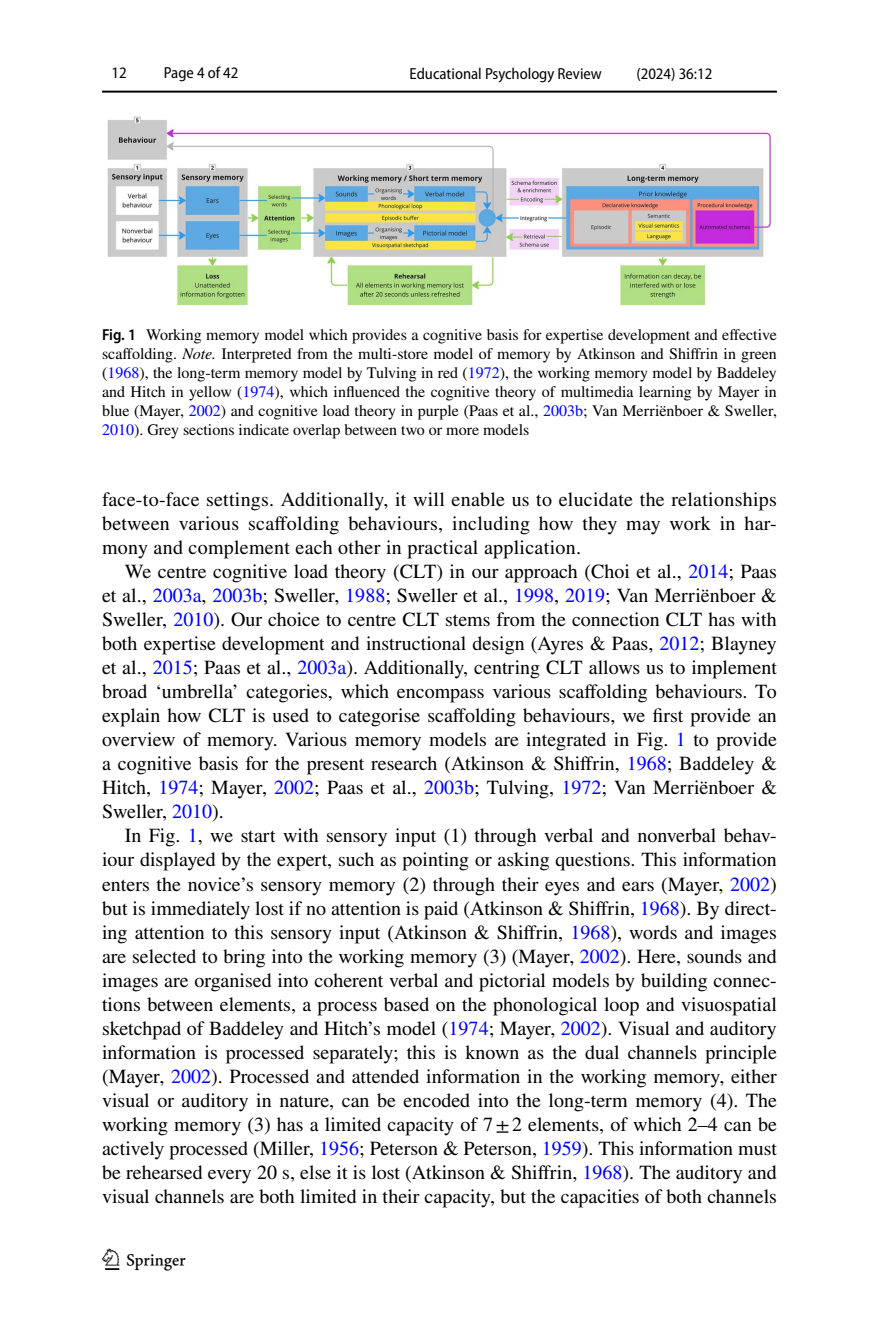
<style>
.page{position:relative;width:879px;height:1333px;background:#fff}
.page>*{position:absolute;margin:0;border:0;box-sizing:border-box;transform-origin:0 0}
.t1{font:30px "Springnew Regular 4";color:#000}
.t2{font:20px/24px "STIX";color:#000;text-align:justify}
.t3{font:16px/19px "STIX";color:#000;text-align:justify}
.t4{font:semi-condensed 16px "Myriad Pro";color:#000}
.s1{font-family:"Myriad Pro";font-weight:600;font-stretch:semi-condensed}
.s2{font-style:italic}
.s3{color:#00f}
</style>
<div class="page">
<hr style="left:102px;top:91px;width:675px;height:2px;background:#000">
<img style="left:108px;top:116px;width:663px;height:189px">
<p class="t4" style="left:111px;top:64px;width:17px">12</p>
<p class="t4" style="left:164px;top:64px;width:76px">Page 4 of 42</p>
<p class="t4" style="left:410px;top:65px;width:194px">Educational Psychology Review</p>
<p class="t4" style="left:636px;top:65px;width:77px">(2024) 36:12</p>
<p class="t3" style="left:102px;top:326px;width:676px"><span class="s1">Fig. 1</span> Working memory model which provides a cognitive basis for expertise development and effective scaffolding. <span class="s2">Note.</span> Interpreted from the multi-store model of memory by Atkinson and Shiffrin in green (<span class="s3">1968</span>), the long-term memory model by Tulving in red (<span class="s3">1972</span>), the working memory model by Baddeley and Hitch in yellow (<span class="s3">1974</span>), which influenced the cognitive theory of multimedia learning by Mayer in blue (Mayer, <span class="s3">2002</span>) and cognitive load theory in purple (Paas et al., <span class="s3">2003b</span>; Van Merriënboer &amp; Sweller, <span class="s3">2010</span>). Grey sections indicate overlap between two or more models</p>
<p class="t2" style="left:102px;top:489px;width:676px">face-to-face settings. Additionally, it will enable us to elucidate the relationships between various scaffolding behaviours, including how they may work in har&shy;mony and complement each other in practical application.</p>
<p class="t2" style="left:102px;top:561px;width:676px;text-indent:23px">We centre cognitive load theory (CLT) in our approach (Choi et al., <span class="s3">2014</span>; Paas et al., <span class="s3">2003a</span>, <span class="s3">2003b</span>; Sweller, <span class="s3">1988</span>; Sweller et al., <span class="s3">1998</span>, <span class="s3">2019</span>; Van Merriënboer &amp; Sweller, <span class="s3">2010</span>). Our choice to centre CLT stems from the connection CLT has with both expertise development and instructional design (Ayres &amp; Paas, <span class="s3">2012</span>; Blayney et al., <span class="s3">2015</span>; Paas et al., <span class="s3">2003a</span>). Additionally, centring CLT allows us to implement broad ‘umbrella’ categories, which encompass various scaffolding behaviours. To explain how CLT is used to categorise scaffolding behaviours, we first provide an overview of memory. Various memory models are integrated in Fig. <span class="s3">1</span> to provide a cognitive basis for the present research (Atkinson &amp; Shiffrin, <span class="s3">1968</span>; Baddeley &amp; Hitch, <span class="s3">1974</span>; Mayer, <span class="s3">2002</span>; Paas et al., <span class="s3">2003b</span>; Tulving, <span class="s3">1972</span>; Van Merriënboer &amp; Sweller, <span class="s3">2010</span>).</p>
<p class="t2" style="left:102px;top:825px;width:676px;text-indent:23px">In Fig. <span class="s3">1</span>, we start with sensory input (1) through verbal and nonverbal behav&shy;iour displayed by the expert, such as pointing or asking questions. This information enters the novice’s sensory memory (2) through their eyes and ears (Mayer, <span class="s3">2002</span>) but is immediately lost if no attention is paid (Atkinson &amp; Shiffrin, <span class="s3">1968</span>). By direct&shy;ing attention to this sensory input (Atkinson &amp; Shiffrin, <span class="s3">1968</span>), words and images are selected to bring into the working memory (3) (Mayer, <span class="s3">2002</span>). Here, sounds and images are organised into coherent verbal and pictorial models by building connec&shy;tions between elements, a process based on the phonological loop and visuospatial sketchpad of Baddeley and Hitch’s model (<span class="s3">1974</span>; Mayer, <span class="s3">2002</span>). Visual and auditory information is processed separately; this is known as the dual channels principle (Mayer, <span class="s3">2002</span>). Processed and attended information in the working memory, either visual or auditory in nature, can be encoded into the long-term memory (4). The working memory (3) has a limited capacity of 7±2 elements, of which 2–4 can be actively processed (Miller, <span class="s3">1956</span>; Peterson &amp; Peterson, <span class="s3">1959</span>). This information must be rehearsed every 20 s, else it is lost (Atkinson &amp; Shiffrin, <span class="s3">1968</span>). The auditory and visual channels are both limited in their capacity, but the capacities of both channels</p>
<h1 class="t1" style="left:105px;top:1248px;width:83px">1 3</h1>
</div>
